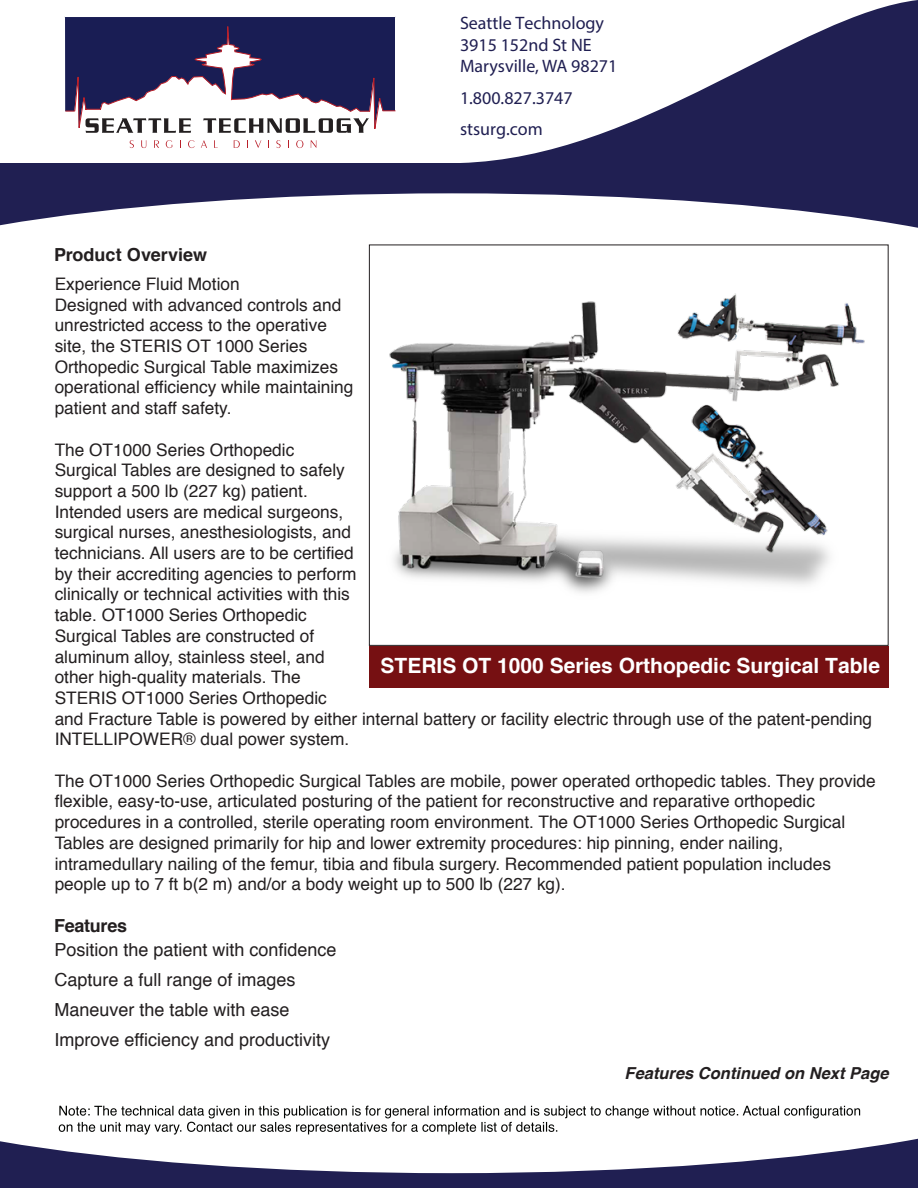
<style>
.page{position:relative;width:918px;height:1188px;background:#fff}
.page>*{position:absolute;margin:0;border:0;box-sizing:border-box;transform-origin:0 0}
.t1{font:700 21px "Helvetica";color:#fff}
.t2{font:18px/30px "Helvetica";color:#231f20}
.t3{font:18px/21.6px "Myriad Pro";color:#201f52}
.t4{font:700 18px "Helvetica";letter-spacing:-.005em;color:#231f20}
.t5{font:17.25px/20.7px "Helvetica";color:#231f20}
.t6{font:italic 700 16.5px "Helvetica";color:#231f20}
</style>
<div class="page">
<svg style="left:0;top:1139px;width:918px;height:49px;fill:#201f52"></svg>
<svg style="left:0;top:184px;width:918px;height:44px;fill:#201f52"></svg>
<svg style="left:461px;top:0;width:457px;height:163px"></svg>
<div style="left:0;top:163px;width:918px;height:21px;background:#201f52"></div>
<svg style="left:59px;top:1106px;width:801px;height:29px"></svg>
<img style="left:378px;top:200px;width:493px;height:393px">
<div style="left:369px;top:646px;width:520px;height:42px;background:#761012"></div>
<svg style="left:65px;top:17px;width:331px;height:131px"></svg>
<p class="t4" style="left:54px;top:241px;width:155px">Product Overview</p>
<p class="t3" style="left:460px;top:12px;width:159px">Seattle Technology<br>3915 152nd St NE<br>Marysville, WA 98271</p>
<p class="t3" style="left:460px;top:82px;width:114px;line-height:31.5px">1.800.827.3747 stsurg.com</p>
<p class="t5" style="left:55px;top:274px;width:300px">Experience Fluid Motion<br>Designed with advanced controls and unrestricted access to the operative site, the STERIS OT 1000 Series Orthopedic Surgical Table maximizes operational efficiency while maintaining patient and staff safety.</p>
<p class="t5" style="left:55px;top:440px;width:819px">The OT1000 Series Orthopedic<br>Surgical Tables are designed to safely<br>support a 500 lb (227 kg) patient.<br>Intended users are medical surgeons,<br>surgical nurses, anesthesiologists, and<br>technicians. All users are to be certified<br>by their accrediting agencies to perform<br>clinically or technical activities with this<br>table. OT1000 Series Orthopedic<br>Surgical Tables are constructed of<br>aluminum alloy, stainless steel, and<br>other high-quality materials. The<br>STERIS OT1000 Series Orthopedic<br>and Fracture Table is powered by either internal battery or facility electric through use of the patent-pending INTELLIPOWER® dual power system.</p>
<p class="t5" style="left:55px;top:771px;width:823px">The OT1000 Series Orthopedic Surgical Tables are mobile, power operated orthopedic tables. They provide flexible, easy-to-use, articulated posturing of the patient for reconstructive and reparative orthopedic procedures in a controlled, sterile operating room environment. The OT1000 Series Orthopedic Surgical Tables are designed primarily for hip and lower extremity procedures: hip pinning, ender nailing, intramedullary nailing of the femur, tibia and fibula surgery. Recommended patient population includes people up to 7 ft b(2 m) and/or a body weight up to 500 lb (227 kg).</p>
<p class="t1" style="left:381px;top:648px;width:501px">STERIS OT 1000 Series Orthopedic Surgical Table</p>
<p class="t4" style="left:54px;top:911px;width:75px">Features</p>
<p class="t2" style="left:55px;top:935px;width:284px">Position the patient with confidence Capture a full range of images Maneuver the table with ease Improve efficiency and productivity</p>
<p class="t6" style="left:625px;top:1060px;width:266px">Features Continued on Next Page</p>
</div>
